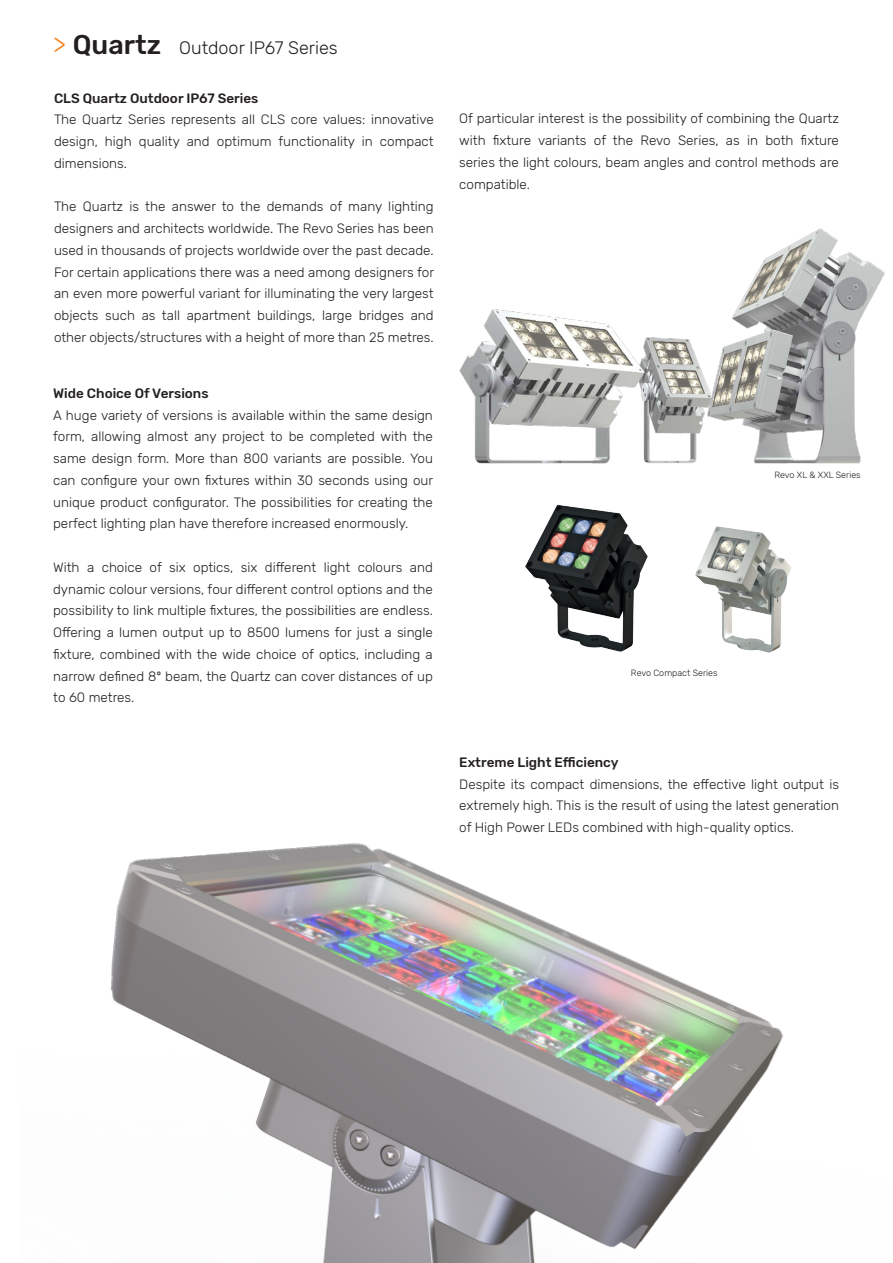
<style>
.page{position:relative;width:893px;height:1263px;background:#fff}
.page>*{position:absolute;margin:0;border:0;box-sizing:border-box;transform-origin:0 0}
.t1{font:300 18px "Rubik";color:#231f20}
.t2{font:300 13.5px/21.8px "Rubik";color:#231f20;text-align:justify}
.t3{font:500 13.5px "Rubik";color:#231f20}
.t4{font:300 9px "Rubik";color:#231f20}
.s1{font-size:27px;color:#f58220}
.s2{font-weight:500;font-size:27px}
</style>
<div class="page">
<img style="left:459px;top:228px;width:426px;height:236px">
<img style="left:525px;top:505px;width:123px;height:147px">
<img style="left:695px;top:526px;width:96px;height:127px">
<img style="left:110px;top:843px;width:673px;height:420px">
<p class="t1" style="left:53px;top:38px;width:286px"><span class="s1">&gt;</span> <span class="s2">Quartz</span> Outdoor IP67 Series</p>
<p class="t3" style="left:54px;top:90px;width:206px">CLS Quartz Outdoor IP67 Series</p>
<p class="t2" style="left:54px;top:109px;width:381px">The Quartz Series represents all CLS core values: innovative design, high quality and optimum functionality in compact dimensions.</p>
<p class="t2" style="left:54px;top:196px;width:382px">The Quartz is the answer to the demands of many lighting designers and architects worldwide. The Revo Series has been used in thousands of projects worldwide over the past decade.<br>For certain applications there was a need among designers for an even more powerful variant for illuminating the very largest objects such as tall apartment buildings, large bridges and other objects/structures with a height of more than 25 metres.</p>
<p class="t3" style="left:53px;top:385px;width:157px">Wide Choice Of Versions</p>
<p class="t2" style="left:53px;top:404px;width:382px">A huge variety of versions is available within the same design form, allowing almost any project to be completed with the same design form. More than 800 variants are possible. You can configure your own fixtures within 30 seconds using our unique product configurator. The possibilities for creating the perfect lighting plan have therefore increased enormously.</p>
<p class="t2" style="left:53px;top:557px;width:381px">With a choice of six optics, six different light colours and dynamic colour versions, four different control options and the possibility to link multiple fixtures, the possibilities are endless.<br>Offering a lumen output up to 8500 lumens for just a single fixture, combined with the wide choice of optics, including a narrow defined 8º beam, the Quartz can cover distances of up to 60 metres.</p>
<p class="t2" style="left:459px;top:108px;width:381px">Of particular interest is the possibility of combining the Quartz with fixture variants of the Revo Series, as in both fixture series the light colours, beam angles and control methods are compatible.</p>
<p class="t4" style="left:774px;top:470px;width:88px">Revo XL &amp; XXL Series</p>
<p class="t4" style="left:631px;top:668px;width:88px">Revo Compact Series</p>
<p class="t3" style="left:459px;top:754px;width:161px">Extreme Light Efficiency</p>
<p class="t2" style="left:459px;top:773px;width:381px">Despite its compact dimensions, the effective light output is extremely high. This is the result of using the latest generation of High Power LEDs combined with high-quality optics.</p>
</div>
